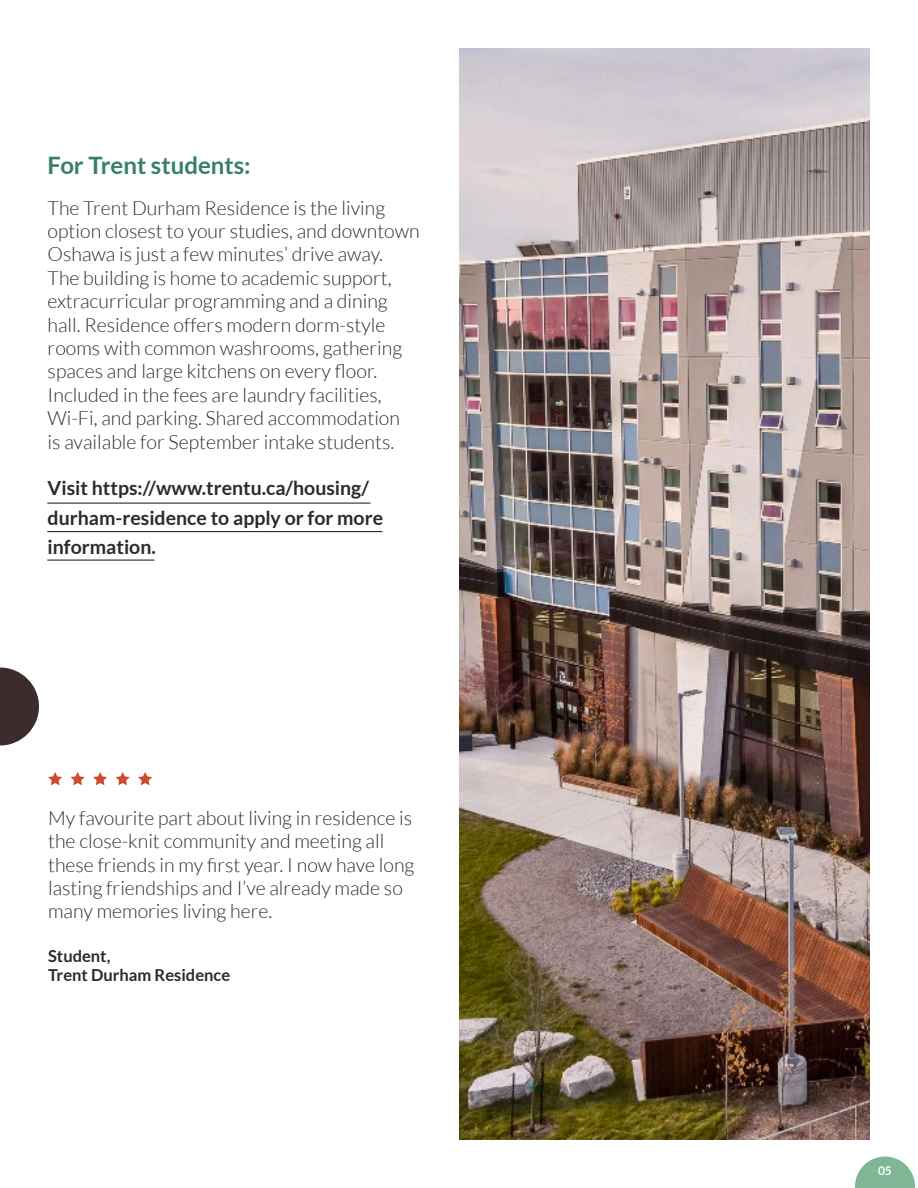
<style>
.page{position:relative;width:918px;height:1188px;background:#fff}
.page>*{position:absolute;margin:0;border:0;box-sizing:border-box;transform-origin:0 0}
.t1{font:700 24px "Lato";color:#388063}
.t2{font:300 19.5px/23.4px "Lato";color:#2b2b2b}
.t3{font:700 19.5px/29.4px "Lato";color:#2b2b2b}
.t4{font:700 16.5px/19.8px "Lato";color:#2b2b2b}
.t5{font:700 12px "Lato";color:#fff}
</style>
<div class="page">
<svg style="left:0;top:668px;width:39px;height:78px"></svg>
<svg style="left:855px;top:1156px;width:60px;height:32px"></svg>
<svg style="left:48px;top:772px;width:14px;height:13px"></svg>
<svg style="left:71px;top:772px;width:14px;height:13px"></svg>
<svg style="left:93px;top:772px;width:14px;height:13px"></svg>
<svg style="left:116px;top:772px;width:14px;height:13px"></svg>
<svg style="left:138px;top:772px;width:14px;height:13px"></svg>
<img style="left:459px;top:48px;width:411px;height:1092px">
<hr style="left:47px;top:503px;width:323px;height:1px;background:#2b2b2b">
<hr style="left:47px;top:531px;width:335px;height:1px;background:#2b2b2b">
<hr style="left:47px;top:560px;width:107px;height:1px;background:#2b2b2b">
<p class="t1" style="left:48px;top:152px;width:205px">For Trent students:</p>
<p class="t2" style="left:48px;top:196px;width:374px">The Trent Durham Residence is the living option closest to your studies, and downtown Oshawa is just a few minutes’ drive away.<br>The building is home to academic support, extracurricular programming and a dining hall. Residence offers modern dorm-style rooms with common washrooms, gathering spaces and large kitchens on every floor.<br>Included in the fees are laundry facilities, Wi-Fi, and parking. Shared accommodation<br>is available for September intake students.</p>
<p class="t3" style="left:48px;top:473px;width:337px">Visit https://www.trentu.ca/housing/ durham-residence to apply or for more information.</p>
<p class="t2" style="left:48px;top:806px;width:368px">My favourite part about living in residence is the close-knit community and meeting all these friends in my first year. I now have long lasting friendships and I’ve already made so many memories living here.</p>
<p class="t4" style="left:48px;top:945px;width:184px">Student,<br>Trent Durham Residence</p>
<p class="t5" style="left:878px;top:1164px;width:15px">05</p>
</div>
